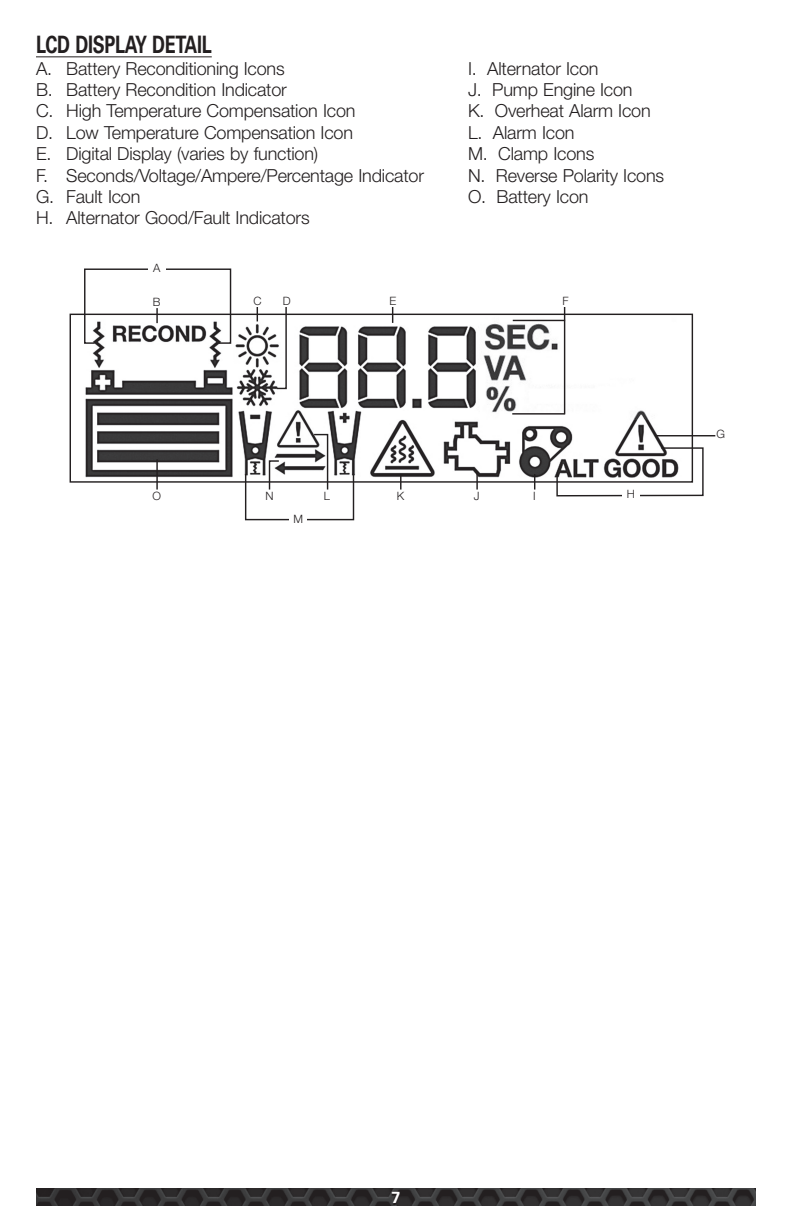
<style>
.page{position:relative;width:792px;height:1224px;background:#fff}
.page>*{position:absolute;margin:0;border:0;box-sizing:border-box;transform-origin:0 0}
.t1{font:700 24px "Univers LT Std";letter-spacing:-.02em;color:#231f20;scale:.75 1}
.t2{font:300 18px "Helvetica Neue LT Std";letter-spacing:-.01em;color:#231f20}
.t3{font:700 16px "Univers LT Std";color:#fff}
.t4{font:300 11.6px "Helvetica Neue LT Std";color:#231f20}
</style>
<div class="page">
<img style="left:36px;top:1188px;width:720px;height:18px">
<hr style="left:36px;top:56px;width:176px;height:1px;background:#231f20">
<img style="left:85px;top:316px;width:606px;height:165px">
<div style="left:70px;top:314px;width:623px;height:169px;border:1px solid #231f20"></div>
<svg style="left:83px;top:268px;width:149px;height:77px"></svg>
<hr style="left:156px;top:459px;width:2px;height:31px;background:#231f20">
<svg style="left:275px;top:307px;width:13px;height:83px"></svg>
<svg style="left:257px;top:307px;width:1px;height:14px"></svg>
<svg style="left:392px;top:307px;width:1px;height:16px"></svg>
<hr style="left:564px;top:304px;width:1px;height:110px;background:#231f20">
<div style="left:557px;top:297px;width:17px;height:10px;background:#fff"></div>
<hr style="left:656px;top:435px;width:59px;height:1px;background:#231f20">
<svg style="left:556px;top:447px;width:148px;height:50px"></svg>
<div style="left:622px;top:490px;width:18px;height:10px;background:#fff"></div>
<div style="left:148px;top:264px;width:18px;height:10px;background:#fff"></div>
<svg style="left:534px;top:474px;width:1px;height:16px"></svg>
<svg style="left:476px;top:474px;width:2px;height:16px"></svg>
<svg style="left:400px;top:474px;width:2px;height:16px"></svg>
<div style="left:245px;top:473px;width:109px;height:47px;border:1px solid #231f20"></div>
<svg style="left:313px;top:433px;width:16px;height:57px"></svg>
<svg style="left:268px;top:460px;width:12px;height:30px"></svg>
<div style="left:290px;top:515px;width:17px;height:10px;background:#fff"></div>
<hr style="left:512px;top:413px;width:53px;height:2px;background:#231f20">
<hr style="left:513px;top:320px;width:52px;height:1px;background:#231f20">
<h1 class="t1" style="left:36px;top:31px;width:236px">LCD DISPLAY DETAIL</h1>
<p class="t2" style="left:36px;top:57px;width:250px">A. Battery Reconditioning Icons</p>
<p class="t2" style="left:468px;top:57px;width:132px">I. Alternator Icon</p>
<p class="t2" style="left:36px;top:79px;width:252px">B. Battery Recondition Indicator</p>
<p class="t2" style="left:468px;top:79px;width:166px">J. Pump Engine Icon</p>
<p class="t2" style="left:36px;top:100px;width:321px">C. High Temperature Compensation Icon</p>
<p class="t2" style="left:468px;top:100px;width:184px">K. Overheat Alarm Icon</p>
<p class="t2" style="left:36px;top:121px;width:319px">D. Low Temperature Compensation Icon</p>
<p class="t2" style="left:468px;top:121px;width:108px">L. Alarm Icon</p>
<p class="t2" style="left:36px;top:143px;width:284px">E. Digital Display (varies by function)</p>
<p class="t2" style="left:468px;top:143px;width:128px">M. Clamp Icons</p>
<p class="t2" style="left:36px;top:164px;width:390px">F. Seconds/Voltage/Ampere/Percentage Indicator</p>
<p class="t2" style="left:468px;top:164px;width:198px">N. Reverse Polarity Icons</p>
<p class="t2" style="left:36px;top:186px;width:106px">G. Fault Icon</p>
<p class="t2" style="left:468px;top:186px;width:122px">O. Battery Icon</p>
<p class="t2" style="left:36px;top:207px;width:275px">H. Alternator Good/Fault Indicators</p>
<p class="t4" style="left:153px;top:261px;width:9px">A</p>
<p class="t4" style="left:153px;top:295px;width:9px">B</p>
<p class="t4" style="left:153px;top:489px;width:10px">O</p>
<p class="t4" style="left:254px;top:294px;width:10px">C</p>
<p class="t4" style="left:283px;top:294px;width:9px">D</p>
<p class="t4" style="left:390px;top:294px;width:8px">E</p>
<p class="t4" style="left:563px;top:294px;width:8px">F</p>
<p class="t4" style="left:265px;top:489px;width:10px">N</p>
<p class="t4" style="left:324px;top:489px;width:8px">L</p>
<p class="t4" style="left:397px;top:489px;width:9px">K</p>
<p class="t4" style="left:474px;top:489px;width:7px">J</p>
<p class="t4" style="left:533px;top:489px;width:4px">I</p>
<p class="t4" style="left:294px;top:512px;width:11px">M</p>
<p class="t4" style="left:627px;top:487px;width:10px">H</p>
<p class="t4" style="left:717px;top:427px;width:10px">G</p>
<p class="t3" style="left:392px;top:1188px;width:10px">7</p>
</div>
